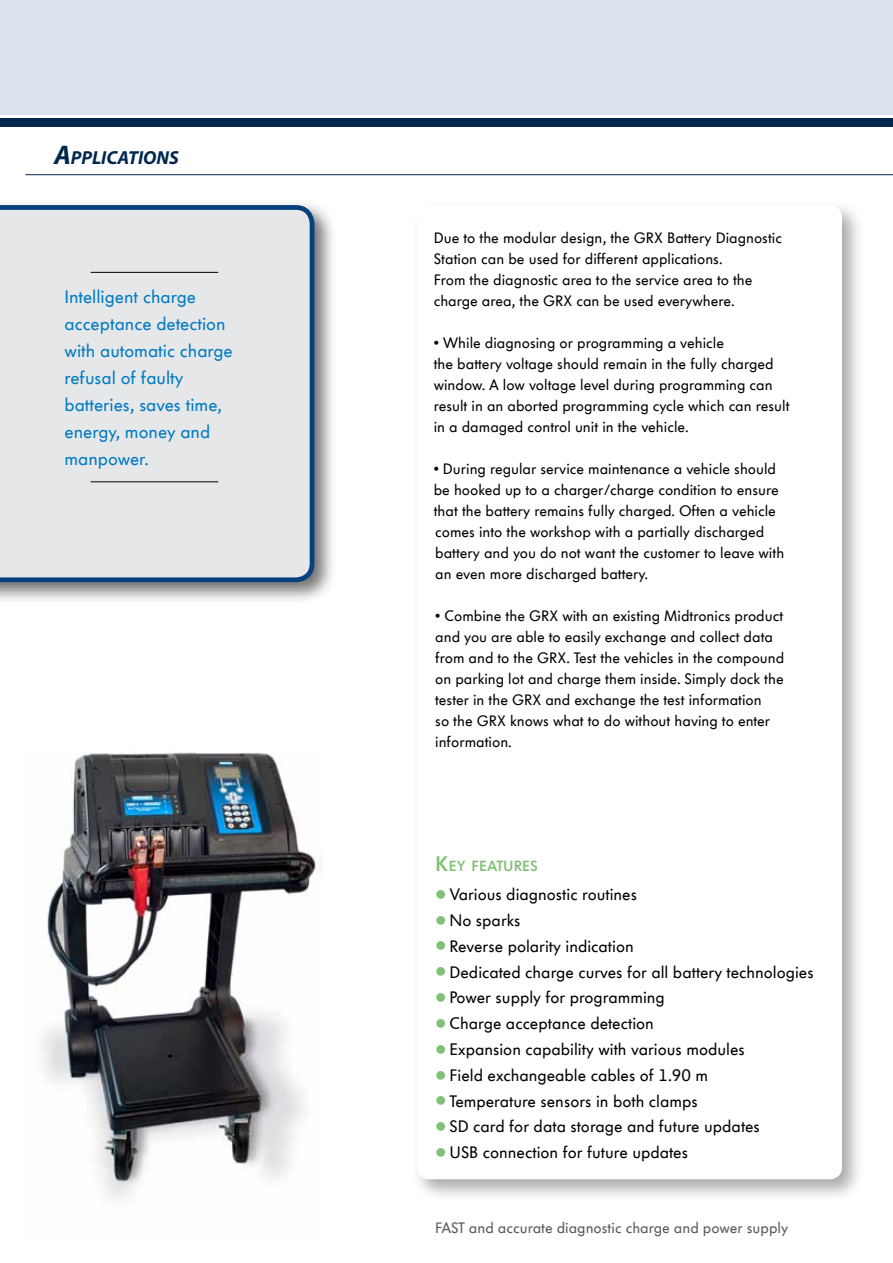
<style>
.page{position:relative;width:893px;height:1263px;background:#fff}
.page>*{position:absolute;margin:0;border:0;box-sizing:border-box;transform-origin:0 0}
.t1{font:italic 700 18.9px "Myriad Pro";color:#00274d}
.t2{font:18px/27px "VW Headline OT";color:#007ac2}
.t3{font:16.5px "VW Headline OT";color:#000}
.t4{font:15px/21px "VW Headline OT";color:#000}
.t5{font:15px "VW Headline OT";color:#58595b}
.t6{font:600 14.7px "VW Headline OT";color:#82c078}
.s1{font-size:27px}
.s2{font-size:21px}
.s3{font-size:33px;color:#82c078}
</style>
<div class="page">
<div style="left:0;top:200px;width:337px;height:405px;background:#000;opacity:.56"></div>
<div style="left:0;top:205px;width:314px;height:377px;background:#e6e7e8"></div>
<div style="left:411px;top:199px;width:453px;height:1003px;background:#000;opacity:.56"></div>
<div style="left:417px;top:205px;width:425px;height:974px;background:#fff;border-radius:12px"></div>
<div style="left:0;top:0;width:893px;height:115px;background:#dce2eb"></div>
<hr style="left:25px;top:174px;width:868px;height:1px;background:#00274d">
<div style="left:0;top:118px;width:893px;height:8px;background:#00274d"></div>
<hr style="left:91px;top:272px;width:127px;height:1px;background:#000">
<hr style="left:91px;top:482px;width:127px;height:1px;background:#000">
<img style="left:41px;top:752px;width:275px;height:447px">
<p class="t1" style="left:54px;top:145px;width:126px"><span class="s1">A</span>PPLICATIONS</p>
<p class="t2" style="left:65px;top:283px;width:170px">Intelligent charge acceptance detection with automatic charge refusal of faulty batteries, saves time, energy, money and manpower.</p>
<p class="t4" style="left:434px;top:227px;width:350px">Due to the modular design, the GRX Battery Diagnostic Station can be used for different applications.<br>From the diagnostic area to the service area to the charge area, the GRX can be used everywhere.</p>
<p class="t4" style="left:434px;top:332px;width:357px">• While diagnosing or programming a vehicle<br>the battery voltage should remain in the fully charged window. A low voltage level during programming can result in an aborted programming cycle which can result in a damaged control unit in the vehicle.</p>
<p class="t4" style="left:434px;top:458px;width:352px">• During regular service maintenance a vehicle should be hooked up to a charger/charge condition to ensure that the battery remains fully charged. Often a vehicle comes into the workshop with a partially discharged battery and you do not want the customer to leave with an even more discharged battery.</p>
<p class="t4" style="left:435px;top:605px;width:350px">• Combine the GRX with an existing Midtronics product and you are able to easily exchange and collect data from and to the GRX. Test the vehicles in the compound on parking lot and charge them inside. Simply dock the tester in the GRX and exchange the test information<br>so the GRX knows what to do without having to enter information.</p>
<p class="t6" style="left:435px;top:856px;width:104px"><span class="s2">K</span>EY FEATURES</p>
<p class="t3" style="left:435px;top:884px;width:203px"><span class="s3">•</span> Various diagnostic routines</p>
<p class="t3" style="left:435px;top:910px;width:87px"><span class="s3">•</span> No sparks</p>
<p class="t3" style="left:435px;top:936px;width:200px"><span class="s3">•</span> Reverse polarity indication</p>
<p class="t3" style="left:435px;top:962px;width:380px"><span class="s3">•</span> Dedicated charge curves for all battery technologies</p>
<p class="t3" style="left:435px;top:988px;width:231px"><span class="s3">•</span> Power supply for programming</p>
<p class="t3" style="left:435px;top:1013px;width:220px"><span class="s3">•</span> Charge acceptance detection</p>
<p class="t3" style="left:435px;top:1039px;width:311px"><span class="s3">•</span> Expansion capability with various modules</p>
<p class="t3" style="left:435px;top:1065px;width:274px"><span class="s3">•</span> Field exchangeable cables of 1.90 m</p>
<p class="t3" style="left:435px;top:1091px;width:264px"><span class="s3">•</span> Temperature sensors in both clamps</p>
<p class="t3" style="left:435px;top:1117px;width:326px"><span class="s3">•</span> SD card for data storage and future updates</p>
<p class="t3" style="left:435px;top:1142px;width:254px"><span class="s3">•</span> USB connection for future updates</p>
<p class="t5" style="left:435px;top:1219px;width:354px">FAST and accurate diagnostic charge and power supply</p>
</div>
